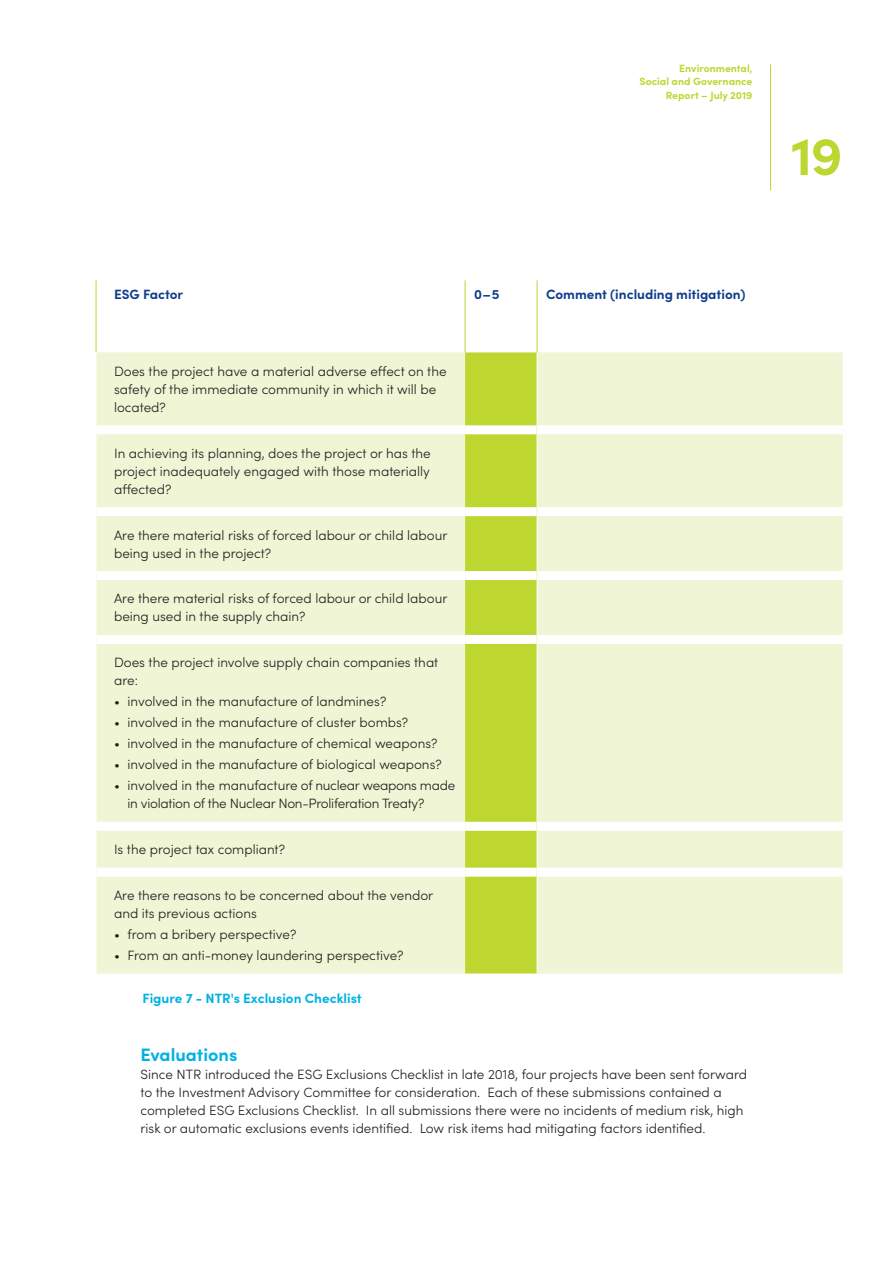
<style>
.page{position:relative;width:893px;height:1263px;background:#fff}
.page>*{position:absolute;margin:0;border:0;box-sizing:border-box;transform-origin:0 0}
.t1{font:700 54px "Sofia Pro";color:#bed630}
.t2{font:700 18px "Sofia Pro";color:#00b2e3}
.t3{font:300 13.5px/18px "Sofia Pro";color:#231f20}
.t4{font:300 13.5px/18px "Sofia Pro";letter-spacing:-.02em;color:#231f20}
.t5{font:700 13.5px "Sofia Pro";color:#103d8c}
.t6{font:700 13.5px "Sofia Pro";color:#00b2e3}
.t7{font:700 10.5px/13.5px "Sofia Pro";color:#bed630;text-align:right}
</style>
<div class="page">
<div style="left:97px;top:352px;width:746px;height:621px;background:#f0f5d5"></div>
<div style="left:465px;top:352px;width:72px;height:621px;background:#bed630"></div>
<hr style="left:96px;top:280px;width:1px;height:72px;background:#bed630">
<div style="left:96px;top:425px;width:369px;height:9px;background:#fff"></div>
<div style="left:465px;top:425px;width:72px;height:9px;background:#fff"></div>
<div style="left:537px;top:425px;width:306px;height:9px;background:#fff"></div>
<div style="left:96px;top:507px;width:369px;height:9px;background:#fff"></div>
<div style="left:465px;top:507px;width:72px;height:9px;background:#fff"></div>
<div style="left:537px;top:507px;width:306px;height:9px;background:#fff"></div>
<div style="left:96px;top:571px;width:369px;height:9px;background:#fff"></div>
<div style="left:465px;top:571px;width:72px;height:9px;background:#fff"></div>
<div style="left:537px;top:571px;width:306px;height:9px;background:#fff"></div>
<div style="left:96px;top:635px;width:369px;height:9px;background:#fff"></div>
<div style="left:465px;top:635px;width:72px;height:9px;background:#fff"></div>
<div style="left:537px;top:635px;width:306px;height:9px;background:#fff"></div>
<div style="left:96px;top:822px;width:369px;height:9px;background:#fff"></div>
<div style="left:465px;top:822px;width:72px;height:9px;background:#fff"></div>
<div style="left:537px;top:822px;width:306px;height:9px;background:#fff"></div>
<div style="left:96px;top:868px;width:369px;height:9px;background:#fff"></div>
<div style="left:465px;top:868px;width:72px;height:9px;background:#fff"></div>
<div style="left:537px;top:868px;width:306px;height:9px;background:#fff"></div>
<hr style="left:537px;top:352px;width:1px;height:78px;background:#fff">
<hr style="left:537px;top:430px;width:1px;height:82px;background:#fff">
<hr style="left:537px;top:512px;width:1px;height:63px;background:#fff">
<hr style="left:537px;top:575px;width:1px;height:64px;background:#fff">
<hr style="left:537px;top:639px;width:1px;height:187px;background:#fff">
<hr style="left:537px;top:826px;width:1px;height:46px;background:#fff">
<hr style="left:537px;top:872px;width:1px;height:101px;background:#fff">
<hr style="left:465px;top:280px;width:1px;height:72px;background:#bed630">
<hr style="left:537px;top:280px;width:1px;height:72px;background:#bed630">
<hr style="left:770px;top:64px;width:1px;height:126px;background:#bed630">
<p class="t7" style="left:640px;top:61px;width:114px">Environmental,<br>Social and Governance<br>Report – July 2019</p>
<h1 class="t1" style="left:791px;top:114px;width:53px">19</h1>
<p class="t5" style="left:114px;top:284px;width:71px">ESG Factor</p>
<p class="t5" style="left:474px;top:284px;width:27px">0–5</p>
<p class="t5" style="left:546px;top:284px;width:201px">Comment (including mitigation)</p>
<p class="t3" style="left:114px;top:361px;width:334px">Does the project have a material adverse effect on the safety of the immediate community in which it will be located?</p>
<p class="t3" style="left:114px;top:443px;width:318px;text-align:justify">In achieving its planning, does the project or has the project inadequately engaged with those materially affected?</p>
<p class="t3" style="left:114px;top:525px;width:335px">Are there material risks of forced labour or child labour being used in the project?</p>
<p class="t3" style="left:114px;top:589px;width:335px">Are there material risks of forced labour or child labour being used in the supply chain?</p>
<p class="t3" style="left:114px;top:653px;width:326px">Does the project involve supply chain companies that are:</p>
<p class="t3" style="left:114px;top:692px;width:274px">• involved in the manufacture of landmines?</p>
<p class="t3" style="left:114px;top:713px;width:296px">• involved in the manufacture of cluster bombs?</p>
<p class="t3" style="left:114px;top:734px;width:325px">• involved in the manufacture of chemical weapons?</p>
<p class="t3" style="left:114px;top:755px;width:329px">• involved in the manufacture of biological weapons?</p>
<p class="t4" style="left:128px;top:776px;width:329px;text-indent:-14px">• involved in the manufacture of nuclear weapons made in violation of the Nuclear Non-Proliferation Treaty?</p>
<p class="t3" style="left:114px;top:840px;width:172px">Is the project tax compliant?</p>
<p class="t3" style="left:114px;top:885px;width:321px">Are there reasons to be concerned about the vendor and its previous actions</p>
<p class="t3" style="left:114px;top:924px;width:184px">• from a bribery perspective?</p>
<p class="t3" style="left:114px;top:945px;width:291px">• From an anti-money laundering perspective?</p>
<p class="t6" style="left:142px;top:988px;width:221px">Figure 7 - NTR's Exclusion Checklist</p>
<h2 class="t2" style="left:140px;top:1041px;width:98px">Evaluations</h2>
<p class="t3" style="left:140px;top:1064px;width:608px">Since NTR introduced the ESG Exclusions Checklist in late 2018, four projects have been sent forward to the Investment Advisory Committee for consideration. Each of these submissions contained a completed ESG Exclusions Checklist. In all submissions there were no incidents of medium risk, high risk or automatic exclusions events identified. Low risk items had mitigating factors identified.</p>
</div>
